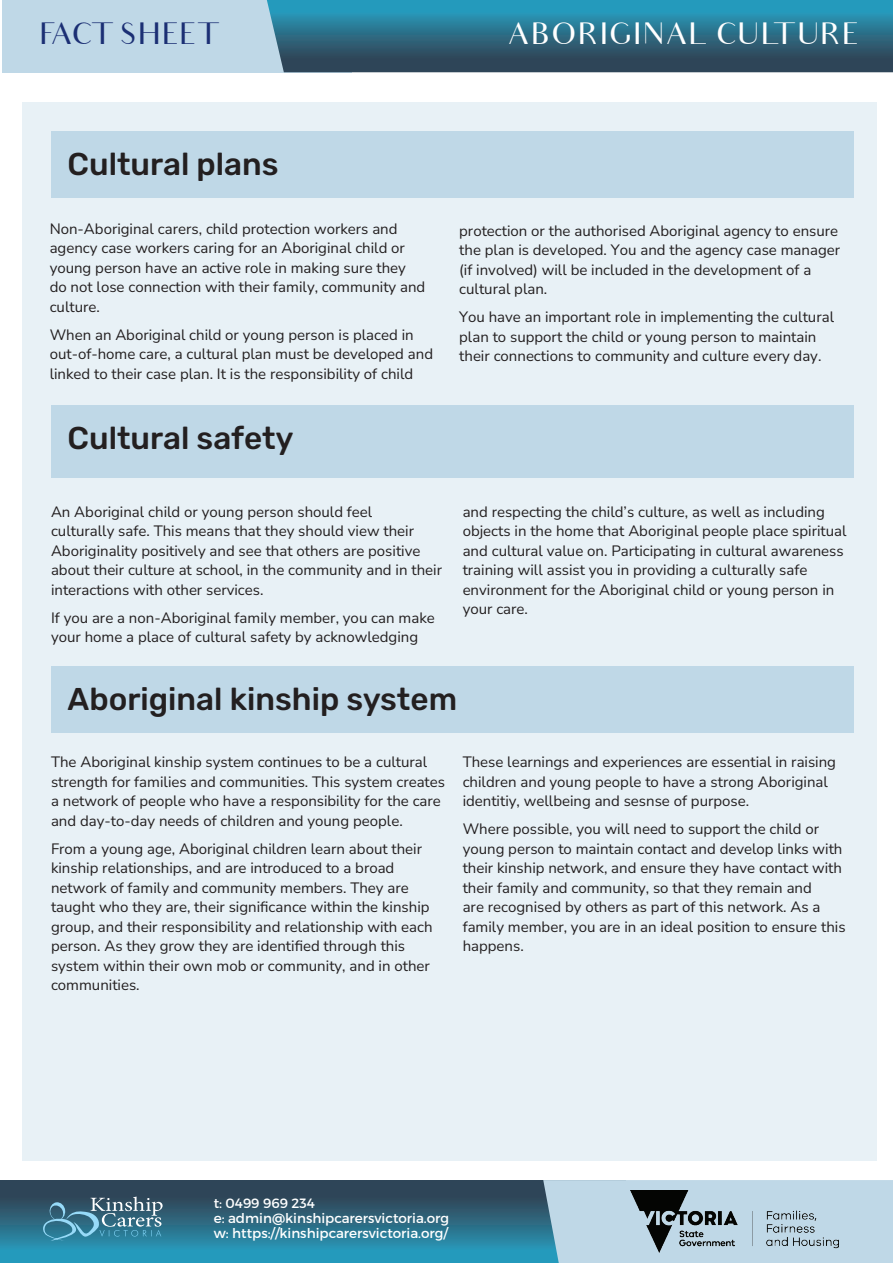
<style>
.page{position:relative;width:893px;height:1263px;background:#fff}
.page>*{position:absolute;margin:0;border:0;box-sizing:border-box;transform-origin:0 0}
.t1{font:500 31.5px "Rubik";color:#231f20}
.t2{font:30px "Audrey";color:#fff}
.t3{font:30px "Audrey";color:#1b2f74}
.t4{font:200 15px/19.5px "Nunito Sans 12 pt";color:#231f20}
.t5{font:13.5px/15px "Montserrat";color:#fff}
</style>
<div class="page">
<div style="left:0;top:1180px;width:625px;height:83px;background:linear-gradient(to bottom,#323544,#26a2c5)"></div>
<div style="left:22px;top:102px;width:854px;height:1059px;background:#e8f1f6"></div>
<div style="left:2px;top:0;width:350px;height:72px;background:#bfd8e7"></div>
<svg style="left:267px;top:0;width:626px;height:72px;background:#2d6e87"></svg>
<div style="left:543px;top:1180px;width:350px;height:83px;background:#bfd8e7"></div>
<img style="left:631px;top:1191px;width:207px;height:61px">
<svg style="left:41px;top:1196px;width:122px;height:45px;background:#487c92"></svg>
<div style="left:51px;top:132px;width:803px;height:66px;background:#bfd8e7"></div>
<div style="left:51px;top:405px;width:803px;height:72px;background:#bfd8e7"></div>
<div style="left:51px;top:666px;width:803px;height:67px;background:#bfd8e7"></div>
<h2 class="t3" style="left:39px;top:18px;width:180px">FACT SHEET</h2>
<h2 class="t2" style="left:507px;top:18px;width:353px">ABORIGINAL CULTURE</h2>
<h1 class="t1" style="left:68px;top:146px;width:213px">Cultural plans</h1>
<p class="t4" style="left:50px;top:218px;width:377px">Non-Aboriginal carers, child protection workers and agency case workers caring for an Aboriginal child or young person have an active role in making sure they do not lose connection with their family, community and culture.</p>
<p class="t4" style="left:50px;top:324px;width:385px">When an Aboriginal child or young person is placed in out-of-home care, a cultural plan must be developed and linked to their case plan. It is the responsibility of child</p>
<h1 class="t1" style="left:68px;top:420px;width:228px">Cultural safety</h1>
<p class="t4" style="left:459px;top:220px;width:382px">protection or the authorised Aboriginal agency to ensure the plan is developed. You and the agency case manager (if involved) will be included in the development of a cultural plan.</p>
<p class="t4" style="left:459px;top:307px;width:376px">You have an important role in implementing the cultural plan to support the child or young person to maintain their connections to community and culture every day.</p>
<p class="t4" style="left:51px;top:501px;width:392px">An Aboriginal child or young person should feel<br>culturally safe. This means that they should view their Aboriginality positively and see that others are positive about their culture at school, in the community and in their interactions with other services.</p>
<p class="t4" style="left:51px;top:607px;width:385px">If you are a non-Aboriginal family member, you can make your home a place of cultural safety by acknowledging</p>
<p class="t4" style="left:463px;top:501px;width:385px">and respecting the child’s culture, as well as including objects in the home that Aboriginal people place spiritual and cultural value on. Participating in cultural awareness training will assist you in providing a culturally safe environment for the Aboriginal child or young person in your care.</p>
<h1 class="t1" style="left:68px;top:681px;width:391px">Aboriginal kinship system</h1>
<p class="t4" style="left:51px;top:752px;width:396px">The Aboriginal kinship system continues to be a cultural strength for families and communities. This system creates a network of people who have a responsibility for the care and day-to-day needs of children and young people.</p>
<p class="t4" style="left:51px;top:838px;width:383px">From a young age, Aboriginal children learn about their kinship relationships, and are introduced to a broad network of family and community members. They are taught who they are, their significance within the kinship group, and their responsibility and relationship with each person. As they grow they are identified through this system within their own mob or community, and in other communities.</p>
<p class="t4" style="left:463px;top:752px;width:375px">These learnings and experiences are essential in raising children and young people to have a strong Aboriginal identitiy, wellbeing and sesnse of purpose.</p>
<p class="t4" style="left:463px;top:819px;width:384px">Where possible, you will need to support the child or young person to maintain contact and develop links with their kinship network, and ensure they have contact with their family and community, so that they remain and<br>are recognised by others as part of this network. As a family member, you are in an ideal position to ensure this happens.</p>
<p class="t5" style="left:214px;top:1196px;width:237px">t: 0499 969 234<br>e: admin@kinshipcarersvictoria.org w: https://kinshipcarersvictoria.org/</p>
</div>
